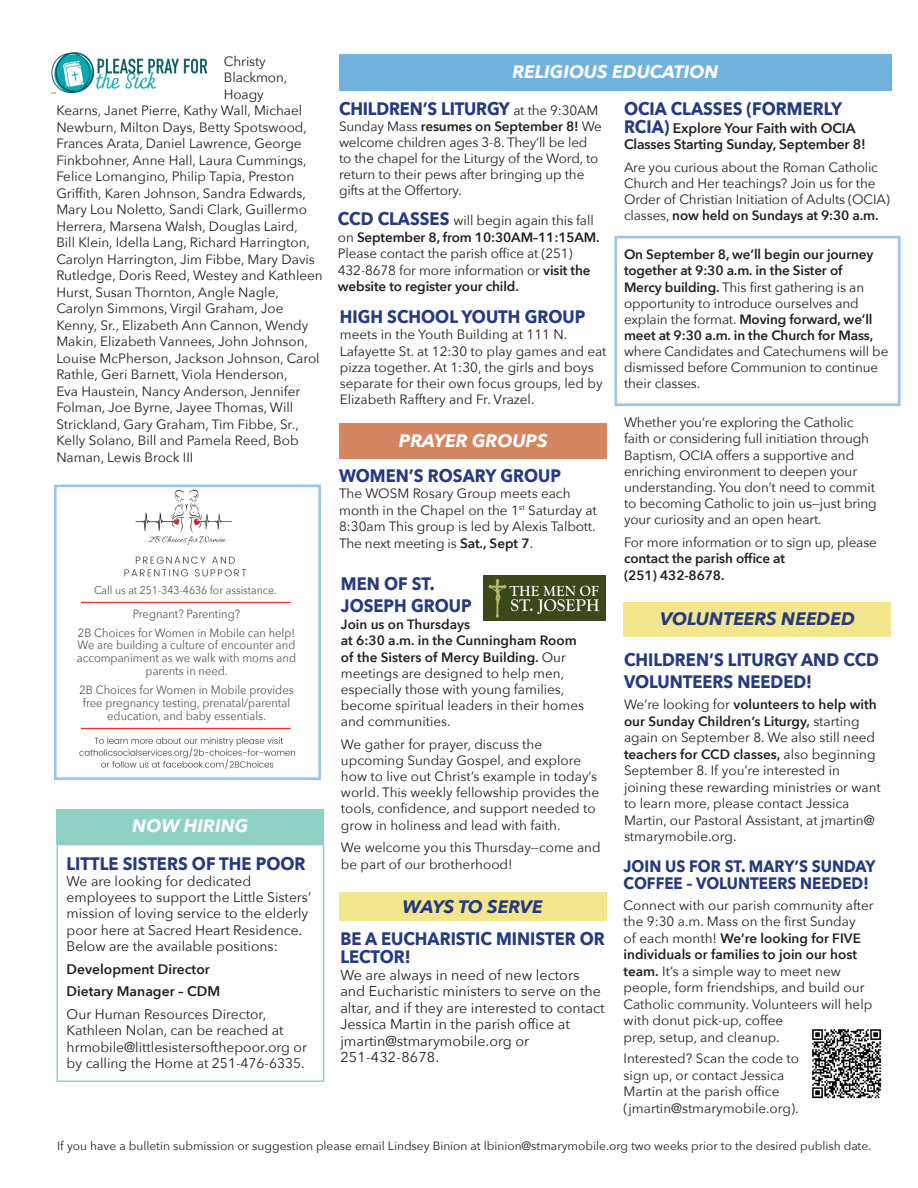
<style>
.page{position:relative;width:918px;height:1188px;background:#fff}
.page>*{position:absolute;margin:0;border:0;box-sizing:border-box;transform-origin:0 0}
.t1{font:700 18px/22.5px "Avenir Next";color:#253a80;scale:.92 1}
.t2{font:italic 700 18px "Avenir Next";color:#fff}
.t3{font:italic 700 18px "Avenir Next";color:#253a80}
.t4{font:700 16.5px/16.5px "Avenir Next";color:#253a80;scale:.92 1}
.t5{font:14.25px/16.5px "Avenir Next";color:#231f20}
.t6{font:13.8px/16.2px "Avenir Next";color:#231f20}
.t7{font:600 13.8px/16.5px "Avenir Next";letter-spacing:-.01em;color:#231f20}
.t8{font:13.5px/16.2px "Avenir Next";color:#231f20}
.t9{font:600 13.5px/16.5px "Avenir Next";letter-spacing:-.01em;color:#231f20}
.t10{font:12px/12.9px "Avenir Next";color:#57585a;text-align:center;scale:.93 1}
.t11{font:12px "Avenir Next";color:#231f20}
.t12{font:11.25px "Avenir Next";color:#57585a;scale:.93 1}
.s1{font-weight:400;font-size:13.5px;color:#231f20}
.s2{font-weight:600}
.s3{font-weight:700;font-size:18px;color:#253a80}
.s4{font-weight:400}
</style>
<div class="page">
<img style="left:51px;top:52px;width:157px;height:42px">
<div style="left:340px;top:424px;width:267px;height:35px;background:#d48663"></div>
<div style="left:624px;top:602px;width:267px;height:35px;background:#f3e68d"></div>
<div style="left:339px;top:892px;width:267px;height:29px;background:#f3e68d"></div>
<div style="left:339px;top:54px;width:553px;height:37px;background:#71b2df"></div>
<div style="left:54px;top:485px;width:267px;height:295px;border:3px solid #9cc5e7"></div>
<img style="left:124px;top:489px;width:123px;height:88px">
<img style="left:79px;top:737px;width:217px;height:33px">
<img style="left:82px;top:727px;width:209px;height:3px">
<img style="left:82px;top:601px;width:209px;height:3px">
<div style="left:56px;top:809px;width:268px;height:35px;background:#8fd1c4"></div>
<div style="left:57px;top:844px;width:267px;height:238px;border:2px solid #8fd1c4"></div>
<img style="left:483px;top:575px;width:123px;height:45px">
<img style="left:812px;top:1029px;width:70px;height:70px">
<div style="left:614px;top:236px;width:287px;height:170px;border:3px solid #9cc5e7"></div>
<p class="t8" style="left:224px;top:52px;width:43px">Christy</p>
<p class="t8" style="left:224px;top:69px;width:65px">Blackmon,</p>
<p class="t8" style="left:224px;top:85px;width:41px">Hoagy</p>
<p class="t8" style="left:56px;top:102px;width:247px">Kearns, Janet Pierre, Kathy Wall, Michael</p>
<p class="t8" style="left:56px;top:118px;width:252px">Newburn, Milton Days, Betty Spotswood,</p>
<p class="t8" style="left:56px;top:135px;width:247px">Frances Arata, Daniel Lawrence, George</p>
<p class="t8" style="left:56px;top:151px;width:252px">Finkbohner, Anne Hall, Laura Cummings,</p>
<p class="t8" style="left:56px;top:168px;width:240px">Felice Lomangino, Philip Tapia, Preston</p>
<p class="t8" style="left:56px;top:184px;width:251px">Griffith, Karen Johnson, Sandra Edwards,</p>
<p class="t8" style="left:56px;top:201px;width:252px">Mary Lou Noletto, Sandi Clark, Guillermo</p>
<p class="t8" style="left:56px;top:217px;width:243px">Herrera, Marsena Walsh, Douglas Laird,</p>
<p class="t8" style="left:56px;top:234px;width:255px">Bill Klein, Idella Lang, Richard Harrington,</p>
<p class="t8" style="left:56px;top:250px;width:260px">Carolyn Harrington, Jim Fibbe, Mary Davis</p>
<p class="t8" style="left:56px;top:267px;width:268px">Rutledge, Doris Reed, Westey and Kathleen</p>
<p class="t8" style="left:56px;top:283px;width:224px">Hurst, Susan Thornton, Angle Nagle,</p>
<p class="t8" style="left:56px;top:300px;width:229px">Carolyn Simmons, Virgil Graham, Joe</p>
<p class="t8" style="left:56px;top:316px;width:254px">Kenny, Sr., Elizabeth Ann Cannon, Wendy</p>
<p class="t8" style="left:56px;top:333px;width:253px">Makin, Elizabeth Vannees, John Johnson,</p>
<p class="t8" style="left:56px;top:349px;width:265px">Louise McPherson, Jackson Johnson, Carol</p>
<p class="t8" style="left:56px;top:366px;width:233px">Rathle, Geri Barnett, Viola Henderson,</p>
<p class="t8" style="left:56px;top:382px;width:246px">Eva Haustein, Nancy Anderson, Jennifer</p>
<p class="t8" style="left:56px;top:399px;width:238px">Folman, Joe Byrne, Jayee Thomas, Will</p>
<p class="t8" style="left:56px;top:415px;width:244px">Strickland, Gary Graham, Tim Fibbe, Sr.,</p>
<p class="t8" style="left:56px;top:432px;width:244px">Kelly Solano, Bill and Pamela Reed, Bob</p>
<p class="t8" style="left:56px;top:448px;width:139px">Naman, Lewis Brock III</p>
<p class="t12" style="left:94px;top:581px;width:198px">Call us at 251-343-4636 for assistance.</p>
<p class="t10" style="left:133px;top:607px;width:117px">Pregnant? Parenting?</p>
<p class="t10" style="left:77px;top:625px;width:237px">2B Choices for Women in Mobile can help!<br>We are building a culture of encounter and accompaniment as we walk with moms and parents in need.</p>
<p class="t10" style="left:79px;top:683px;width:232px">2B Choices for Women in Mobile provides free pregnancy testing, prenatal/parental education, and baby essentials.</p>
<p class="t2" style="left:132px;top:810px;width:118px">NOW HIRING</p>
<p class="t1" style="left:67px;top:852px;width:261px">LITTLE SISTERS OF THE POOR</p>
<p class="t6" style="left:67px;top:873px;width:246px">We are looking for dedicated employees to support the Little Sisters’ mission of loving service to the elderly poor here at Sacred Heart Residence.<br>Below are the available positions:</p>
<p class="t7" style="left:67px;top:960px;width:145px">Development Director</p>
<p class="t7" style="left:67px;top:983px;width:155px">Dietary Manager – CDM</p>
<p class="t6" style="left:67px;top:1006px;width:242px">Our Human Resources Director, Kathleen Nolan, can be reached at hrmobile@littlesistersofthepoor.org or by calling the Home at 251-476-6335.</p>
<p class="t2" style="left:512px;top:57px;width:208px">RELIGIOUS EDUCATION</p>
<p class="t1" style="left:339px;top:97px;width:283px">CHILDREN’S LITURGY <span class="s1">at the 9:30AM</span></p>
<p class="t8" style="left:339px;top:117px;width:265px">Sunday Mass <span class="s2">resumes on September 8!</span> We welcome children ages 3-8. They’ll be led to the chapel for the Liturgy of the Word, to return to their pews after bringing up the gifts at the Offertory.</p>
<p class="t8" style="left:338px;top:212px;width:263px"><span class="s3">CCD CLASSES</span> will begin again this fall on <span class="s2">September 8, from 10:30AM–11:15AM.<br></span>Please contact the parish office at (251)<br>432-8678 for more information or <span class="s2">visit the website to register your child.</span></p>
<p class="t1" style="left:340px;top:306px;width:268px">HIGH SCHOOL YOUTH GROUP</p>
<p class="t8" style="left:340px;top:326px;width:268px">meets in the Youth Building at 111 N.<br>Lafayette St. at 12:30 to play games and eat pizza together. At 1:30, the girls and boys separate for their own focus groups, led by Elizabeth Rafftery and Fr. Vrazel.</p>
<p class="t2" style="left:399px;top:425px;width:150px">PRAYER GROUPS</p>
<p class="t1" style="left:339px;top:464px;width:243px">WOMEN’S ROSARY GROUP</p>
<p class="t8" style="left:339px;top:485px;width:259px">The WOSM Rosary Group meets each month in the Chapel on the 1<sup>st</sup> Saturday at 8:30am This group is led by Alexis Talbott.<br>The next meeting is <span class="s2">Sat., Sept 7</span>.</p>
<p class="t1" style="left:341px;top:572px;width:144px">MEN OF ST.<br>JOSEPH GROUP</p>
<p class="t8" style="left:341px;top:615px;width:245px"><span class="s2">Join us on Thursdays<br>at 6:30 a.m. in the Cunningham Room of the Sisters of Mercy Building.</span> Our meetings are designed to help men, especially those with young families, become spiritual leaders in their homes and communities.</p>
<p class="t8" style="left:341px;top:736px;width:260px">We gather for prayer, discuss the upcoming Sunday Gospel, and explore how to live out Christ’s example in today’s world. This weekly fellowship provides the tools, confidence, and support needed to grow in holiness and lead with faith.</p>
<p class="t8" style="left:341px;top:839px;width:261px">We welcome you this Thursday—come and be part of our brotherhood!</p>
<p class="t3" style="left:403px;top:891px;width:142px">WAYS TO SERVE</p>
<p class="t1" style="left:340px;top:930px;width:289px;line-height:18px">BE A EUCHARISTIC MINISTER OR<br>LECTOR!</p>
<p class="t5" style="left:340px;top:966px;width:266px">We are always in need of new lectors and Eucharistic ministers to serve on the altar, and if they are interested to contact Jessica Martin in the parish office at jmartin@stmarymobile.org or 251-432-8678.</p>
<p class="t1" style="left:624px;top:97px;width:239px">OCIA CLASSES (FORMERLY</p>
<p class="t7" style="left:624px;top:119px;width:243px"><span class="s3">RCIA)</span> Explore Your Faith with OCIA<br>Classes Starting Sunday, September 8!</p>
<p class="t8" style="left:624px;top:159px;width:267px">Are you curious about the Roman Catholic Church and Her teachings? Join us for the Order of Christian Initiation of Adults (OCIA) classes, <span class="s2">now held on Sundays at 9:30 a.m.</span></p>
<p class="t8" style="left:624px;top:246px;width:266px"><span class="s2">On September 8, we’ll begin our journey together at 9:30 a.m. in the Sister of<br>Mercy building.</span> This first gathering is an opportunity to introduce ourselves and explain the format. <span class="s2">Moving forward, we’ll meet at 9:30 a.m. in the Church for Mass, </span>where Candidates and Catechumens will be dismissed before Communion to continue their classes.</p>
<p class="t8" style="left:624px;top:414px;width:254px">Whether you’re exploring the Catholic faith or considering full initiation through Baptism, OCIA offers a supportive and enriching environment to deepen your understanding. You don’t need to commit to becoming Catholic to join us—just bring your curiosity and an open heart.</p>
<p class="t9" style="left:624px;top:534px;width:254px"><span class="s4">For more information or to sign up, please </span>contact the parish office at<br>(251) 432-8678.</p>
<p class="t3" style="left:660px;top:603px;width:196px">VOLUNTEERS NEEDED</p>
<p class="t1" style="left:624px;top:648px;width:279px">CHILDREN’S LITURGY AND CCD<br>VOLUNTEERS NEEDED!</p>
<p class="t8" style="left:624px;top:696px;width:258px">We’re looking for <span class="s2">volunteers to help with our Sunday Children’s Liturgy,</span> starting again on September 8. We also still need <span class="s2">teachers for CCD classes,</span> also beginning September 8. If you’re interested in joining these rewarding ministries or want to learn more, please contact Jessica Martin, our Pastoral Assistant, at jmartin@ stmarymobile.org.</p>
<p class="t4" style="left:624px;top:858px;width:276px">JOIN US FOR ST. MARY’S SUNDAY<br>COFFEE – VOLUNTEERS NEEDED!</p>
<p class="t8" style="left:624px;top:896px;width:252px">Connect with our parish community after the 9:30 a.m. Mass on the first Sunday<br>of each month! <span class="s2">We’re looking for FIVE individuals or families to join our host team.</span> It’s a simple way to meet new people, form friendships, and build our Catholic community. Volunteers will help with donut pick-up, coffee<br>prep, setup, and cleanup.</p>
<p class="t8" style="left:624px;top:1049px;width:177px">Interested? Scan the code to sign up, or contact Jessica<br>Martin at the parish office (jmartin@stmarymobile.org).</p>
<p class="t11" style="left:57px;top:1136px;width:816px">If you have a bulletin submission or suggestion please email Lindsey Binion at lbinion@stmarymobile.org two weeks prior to the desired publish date.</p>
</div>
